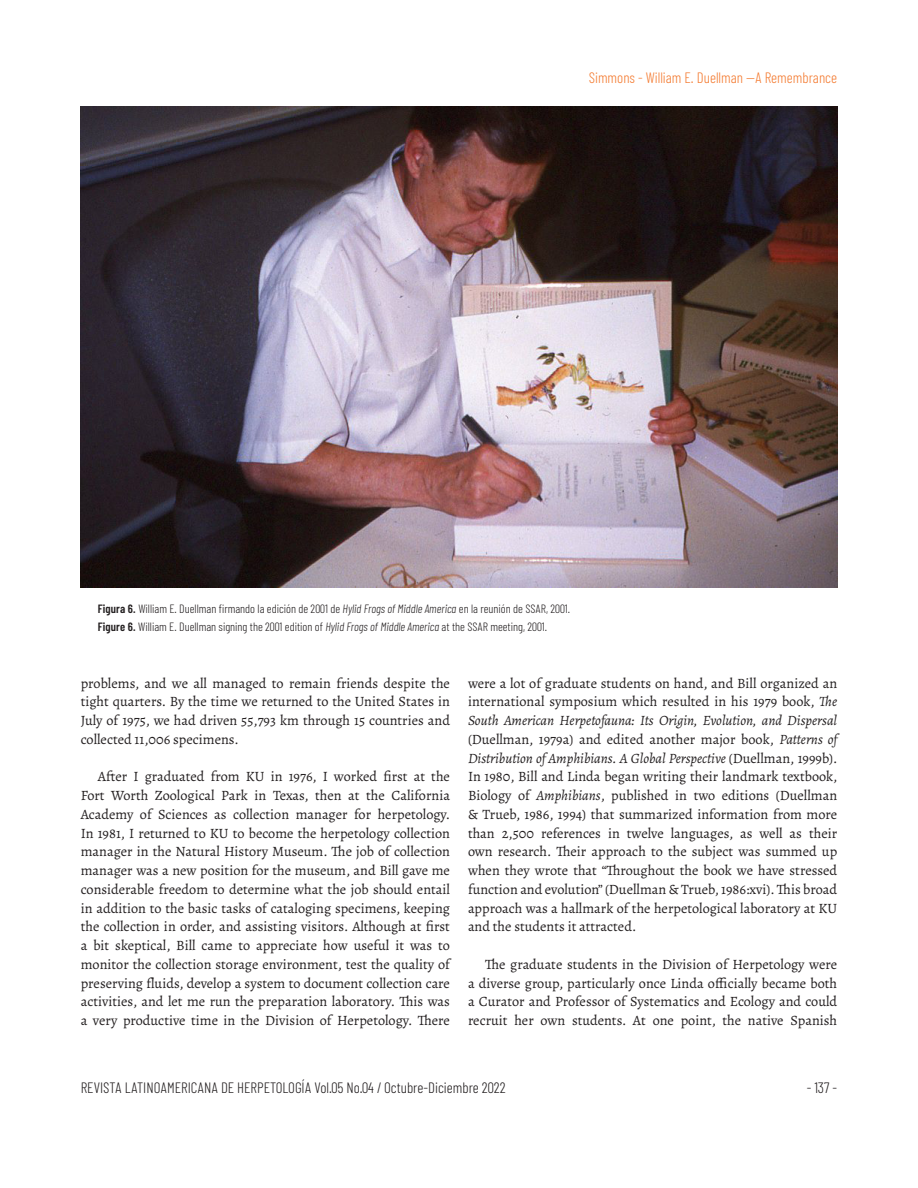
<style>
.page{position:relative;width:918px;height:1188px;background:#fff}
.page>*{position:absolute;margin:0;border:0;box-sizing:border-box;transform-origin:0 0}
.t1{font:300 15px "Barlow Condensed";color:#231f20}
.t2{font:300 15px "Barlow Condensed";color:#f47b31}
._02-txt_Artículo_1{font:14.25px/18.8px "Alegreya";color:#231f20;text-align:justify}
._02-txt_pie_de_Foto{font:300 12px "Barlow Condensed";color:#231f20}
.s1{font-weight:600}
.s2{font-style:italic}
</style>
<div class="page">
<img style="left:81px;top:106px;width:756px;height:481px">
<p class="t2" style="left:589px;top:68px;width:250px">Simmons - William E. Duellman —A Remembrance</p>
<p class="_02-txt_pie_de_Foto" style="left:98px;top:601px;width:474px"><span class="s1">Figura 6.</span> William E. Duellman firmando la edición de 2001 de <span class="s2">Hylid Frogs of Middle America</span> en la reunión de SSAR, 2001.</p>
<p class="_02-txt_pie_de_Foto" style="left:98px;top:620px;width:451px"><span class="s1">Figure 6.</span> William E. Duellman signing the 2001 edition of <span class="s2">Hylid Frogs of Middle America</span> at the SSAR meeting, 2001.</p>
<p class="_02-txt_Artículo_1" style="left:81px;top:673px;width:371px">problems, and we all managed to remain friends despite the tight quarters. By the time we returned to the United States in July of 1975, we had driven 55,793 km through 15 countries and collected 11,006 specimens.</p>
<p class="_02-txt_Artículo_1" style="left:81px;top:767px;width:371px;text-indent:17px">After I graduated from KU in 1976, I worked first at the Fort Worth Zoological Park in Texas, then at the California Academy of Sciences as collection manager for herpetology.<br>In 1981, I returned to KU to become the herpetology collection manager in the Natural History Museum. The job of collection manager was a new position for the museum, and Bill gave me considerable freedom to determine what the job should entail in addition to the basic tasks of cataloging specimens, keeping the collection in order, and assisting visitors. Although at first a bit skeptical, Bill came to appreciate how useful it was to monitor the collection storage environment, test the quality of preserving fluids, develop a system to document collection care activities, and let me run the preparation laboratory. This was a very productive time in the Division of Herpetology. There</p>
<p class="_02-txt_Artículo_1" style="left:468px;top:673px;width:371px">were a lot of graduate students on hand, and Bill organized an international symposium which resulted in his 1979 book, <span class="s2">The South American Herpetofauna: Its Origin, Evolution, and Dispersal </span>(Duellman, 1979a) and edited another major book, <span class="s2">Patterns of Distribution of Amphibians. A Global Perspective</span> (Duellman, 1999b).<br>In 1980, Bill and Linda began writing their landmark textbook, Biology of <span class="s2">Amphibians</span>, published in two editions (Duellman &amp; Trueb, 1986, 1994) that summarized information from more than 2,500 references in twelve languages, as well as their own research. Their approach to the subject was summed up when they wrote that “Throughout the book we have stressed function and evolution” (Duellman &amp; Trueb, 1986:xvi). This broad approach was a hallmark of the herpetological laboratory at KU and the students it attracted.</p>
<p class="_02-txt_Artículo_1" style="left:468px;top:955px;width:371px;text-indent:17px">The graduate students in the Division of Herpetology were a diverse group, particularly once Linda officially became both a Curator and Professor of Systematics and Ecology and could recruit her own students. At one point, the native Spanish</p>
<p class="t1" style="left:81px;top:1079px;width:426px">REVISTA LATINOAMERICANA DE HERPETOLOGÍA Vol.05 No.04 / Octubre-Diciembre 2022</p>
<p class="t1" style="left:807px;top:1079px;width:32px">- 137 -</p>
</div>
